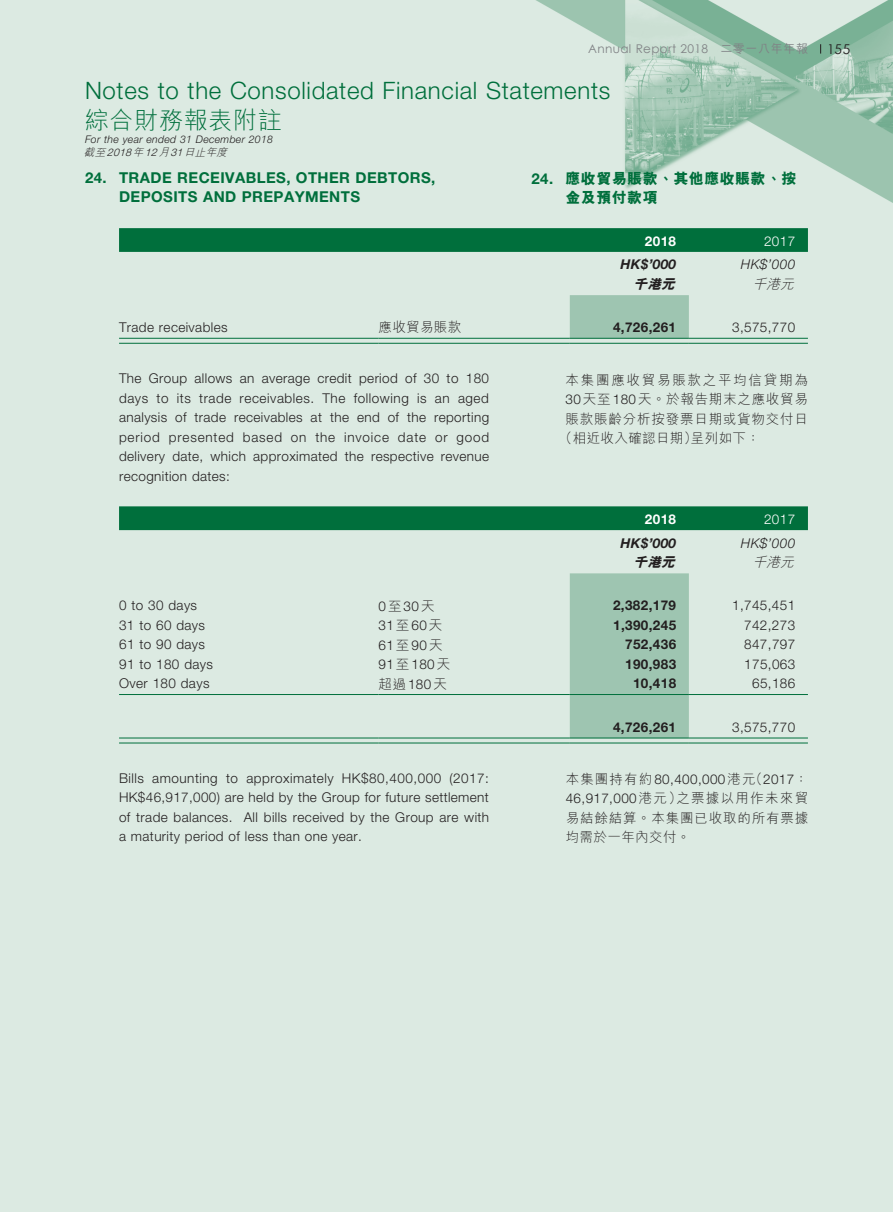
<style>
.page{position:relative;width:893px;height:1212px;background:#dceae2}
.page>*{position:absolute;margin:0;border:0;box-sizing:border-box;transform-origin:0 0}
.t1{font:300 24px "Helvetica Neue";letter-spacing:.03em;color:#006f3c}
.t2{font:300 24px "M Hei HK";letter-spacing:.03em;color:#006f3c}
.t3{font:700 15px/19.5px "Helvetica Neue";letter-spacing:.03em;color:#006f3c}
.t4{font:800 15px/19.5px "M Hei HK";letter-spacing:.03em;color:#006f3c}
.t5{font:300 13.5px/19.5px "Helvetica Neue";letter-spacing:.03em;color:#231f20;text-align:justify}
.t6{font:300 13.5px/19.5px "M Hei HK";letter-spacing:.06em;color:#231f20;text-align:justify}
.t7{font:700 13.5px "Helvetica Neue";letter-spacing:.03em;color:#231f20}
.t8{font:300 13.5px "M Hei HK";letter-spacing:.13em;color:#231f20}
.t9{font:300 13.5px "M Hei HK";letter-spacing:.03em;color:#231f20}
.t10{font:italic 700 13.5px "Helvetica Neue";letter-spacing:.03em;color:#231f20}
.t11{font:italic 300 13.5px "Helvetica Neue";letter-spacing:.03em;color:#231f20}
.t12{font:700 13.5px "Helvetica Neue";letter-spacing:.03em;color:#fff}
.t13{font:300 13.5px "Helvetica Neue";letter-spacing:.03em;color:#fff}
.t14{font:italic 800 13.5px "M Hei HK";color:#231f20}
.t15{font:italic 300 13.5px "M Hei HK";color:#231f20}
.t16{font:13.5px "Century Gothic";color:#231f20}
.t17{font:12px "Century Gothic";letter-spacing:.03em;color:#808285}
.t18{font:italic 300 10.5px "Helvetica Neue";letter-spacing:.03em;color:#231f20}
.t19{font:italic 300 10.5px "M Hei HK";color:#231f20}
.s1{font-family:"M Hei HK";font-weight:500}
.s2{font-family:"Helvetica Neue"}
.s3{font-family:"Helvetica Neue";font-weight:700}
.s4{font-family:"M Hei HK"}
</style>
<div class="page">
<svg style="left:119px;top:228px;width:689px;height:24px;background:#02703d"></svg>
<div style="left:570px;top:295px;width:119px;height:43px;background:#9ec5b1"></div>
<hr style="left:119px;top:338px;width:259px;height:1px;background:#006f3c">
<hr style="left:119px;top:343px;width:259px;height:1px;background:#006f3c">
<hr style="left:378px;top:338px;width:192px;height:1px;background:#006f3c">
<hr style="left:378px;top:343px;width:192px;height:1px;background:#006f3c">
<hr style="left:570px;top:338px;width:119px;height:1px;background:#006f3c">
<hr style="left:570px;top:343px;width:119px;height:1px;background:#006f3c">
<hr style="left:689px;top:338px;width:119px;height:1px;background:#006f3c">
<hr style="left:689px;top:343px;width:119px;height:1px;background:#006f3c">
<div style="left:119px;top:506px;width:689px;height:24px;background:#006f3c"></div>
<div style="left:570px;top:573px;width:119px;height:164px;background:#9ec5b1"></div>
<hr style="left:119px;top:694px;width:259px;height:1px;background:#006f3c">
<hr style="left:378px;top:694px;width:192px;height:1px;background:#006f3c">
<hr style="left:570px;top:694px;width:119px;height:1px;background:#006f3c">
<hr style="left:689px;top:694px;width:119px;height:1px;background:#006f3c">
<hr style="left:119px;top:737px;width:259px;height:1px;background:#006f3c">
<hr style="left:119px;top:742px;width:259px;height:1px;background:#006f3c">
<hr style="left:378px;top:737px;width:192px;height:1px;background:#006f3c">
<hr style="left:378px;top:742px;width:192px;height:1px;background:#006f3c">
<hr style="left:570px;top:737px;width:119px;height:1px;background:#006f3c">
<hr style="left:570px;top:742px;width:119px;height:1px;background:#006f3c">
<hr style="left:689px;top:737px;width:119px;height:1px;background:#006f3c">
<hr style="left:689px;top:742px;width:119px;height:1px;background:#006f3c">
<p class="t17" style="left:588px;top:40px;width:221px">Annual Report 2018 <span class="s1">二零一八年年報</span></p>
<p class="t16" style="left:827px;top:40px;width:24px">155</p>
<h1 class="t1" style="left:85px;top:76px;width:527px">Notes to the Consolidated Financial Statements</h1>
<h1 class="t2" style="left:85px;top:104px;width:198px">綜合財務報表附註</h1>
<p class="t18" style="left:85px;top:133px;width:190px">For the year ended 31 December 2018</p>
<p class="t19" style="left:84px;top:145px;width:148px">截至<span class="s2">2018</span>年<span class="s2">12</span>月<span class="s2">31</span>日止年度</p>
<p class="t3" style="left:119px;top:168px;width:318px;text-indent:-34px">24. TRADE RECEIVABLES, OTHER DEBTORS,<br>DEPOSITS AND PREPAYMENTS</p>
<p class="t4" style="left:566px;top:168px;width:232px;text-indent:-34px"><span class="s3">24.</span> 應收貿易賬款、其他應收賬款、按金及預付款項</p>
<p class="t12" style="left:645px;top:233px;width:33px">2018</p>
<p class="t13" style="left:764px;top:233px;width:33px">2017</p>
<p class="t10" style="left:620px;top:256px;width:57px">HK$’000</p>
<p class="t11" style="left:741px;top:257px;width:56px">HK$’000</p>
<p class="t14" style="left:633px;top:275px;width:48px">千港元</p>
<p class="t15" style="left:752px;top:275px;width:48px">千港元</p>
<p class="t5" style="left:119px;top:317px;width:110px">Trade receivables</p>
<p class="t6" style="left:378px;top:317px;width:84px">應收貿易賬款</p>
<p class="t7" style="left:613px;top:319px;width:65px">4,726,261</p>
<p class="t5" style="left:732px;top:317px;width:65px">3,575,770</p>
<p class="t5" style="left:119px;top:368px;width:372px">The Group allows an average credit period of 30 to 180 days to its trade receivables. The following is an aged analysis of trade receivables at the end of the reporting period presented based on the invoice date or good delivery date, which approximated the respective revenue recognition dates:</p>
<p class="t12" style="left:645px;top:511px;width:33px">2018</p>
<p class="t13" style="left:764px;top:511px;width:33px">2017</p>
<p class="t10" style="left:620px;top:534px;width:57px">HK$’000</p>
<p class="t11" style="left:741px;top:535px;width:56px">HK$’000</p>
<p class="t14" style="left:633px;top:553px;width:48px">千港元</p>
<p class="t15" style="left:752px;top:553px;width:48px">千港元</p>
<p class="t5" style="left:119px;top:596px;width:80px">0 to 30 days</p>
<p class="t5" style="left:378px;top:596px;width:58px">0<span class="s4">至</span>30<span class="s4">天</span></p>
<p class="t7" style="left:613px;top:597px;width:65px">2,382,179</p>
<p class="t5" style="left:732px;top:596px;width:65px">1,745,451</p>
<p class="t5" style="left:119px;top:615px;width:87px">31 to 60 days</p>
<p class="t5" style="left:378px;top:615px;width:65px">31<span class="s4">至</span>60<span class="s4">天</span></p>
<p class="t7" style="left:613px;top:617px;width:65px">1,390,245</p>
<p class="t5" style="left:744px;top:615px;width:53px">742,273</p>
<p class="t5" style="left:119px;top:635px;width:87px">61 to 90 days</p>
<p class="t5" style="left:378px;top:635px;width:65px">61<span class="s4">至</span>90<span class="s4">天</span></p>
<p class="t7" style="left:625px;top:636px;width:53px">752,436</p>
<p class="t5" style="left:744px;top:635px;width:53px">847,797</p>
<p class="t5" style="left:119px;top:654px;width:95px">91 to 180 days</p>
<p class="t5" style="left:378px;top:654px;width:73px">91<span class="s4">至</span>180<span class="s4">天</span></p>
<p class="t7" style="left:625px;top:656px;width:53px">190,983</p>
<p class="t5" style="left:744px;top:654px;width:53px">175,063</p>
<p class="t5" style="left:119px;top:674px;width:92px">Over 180 days</p>
<p class="t6" style="left:379px;top:673px;width:70px">超過<span class="s2">180</span>天</p>
<p class="t7" style="left:633px;top:675px;width:45px">10,418</p>
<p class="t5" style="left:752px;top:674px;width:45px">65,186</p>
<p class="t7" style="left:613px;top:719px;width:65px">4,726,261</p>
<p class="t5" style="left:732px;top:717px;width:65px">3,575,770</p>
<p class="t5" style="left:119px;top:768px;width:372px">Bills amounting to approximately HK$80,400,000 (2017:<br>HK$46,917,000) are held by the Group for future settlement of trade balances. All bills received by the Group are with a maturity period of less than one year.</p>
<p class="t8" style="left:566px;top:370px;width:244px">本集團應收貿易賬款之平均信貸期為</p>
<p class="t6" style="left:565px;top:389px;width:244px"><span class="s2">30</span>天至<span class="s2">180</span>天。於報告期末之應收貿易</p>
<p class="t6" style="left:566px;top:408px;width:244px">賬款賬齡分析按發票日期或貨物交付日</p>
<p class="t9" style="left:559px;top:429px;width:203px">（相近收入確認日期）呈列如下：</p>
<p class="t5" style="left:566px;top:769px;width:244px"><span class="s4">本集團持有約</span>80,400,000<span class="s4">港元（</span>2017<span class="s4">：</span></p>
<p class="t6" style="left:566px;top:788px;width:244px"><span class="s2">46,917,000</span>港元）之票據以用作未來貿易結餘結算。本集團已收取的所有票據均需於一年內交付。</p>
</div>
